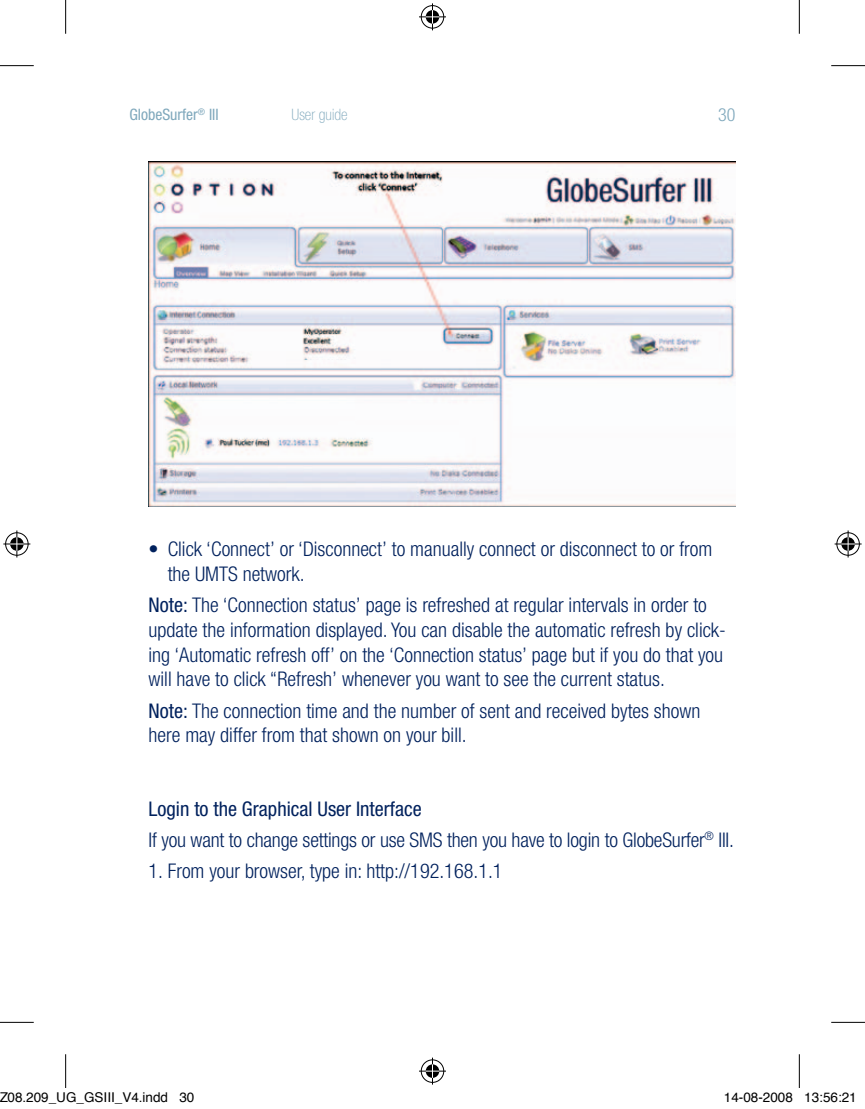
<style>
.page{position:relative;width:865px;height:1109px;background:#fff}
.page>*{position:absolute;margin:0;border:0;box-sizing:border-box;transform-origin:0 0}
.t1{font:300 condensed 20.25px/24.8px "Helvetica Neue";color:#00215d}
.t2{font:300 condensed 18px "Helvetica Neue";color:#7fa8bc}
.t3{font:condensed 15.75px "Helvetica Neue";color:#7fa8bc}
.t4{font:100 condensed 15.75px "Helvetica Neue";color:#7fa8bc}
.t5{font:13.5px "Helvetica";color:#000}
.s1{font-weight:400}
</style>
<div class="page">
<img style="left:149px;top:161px;width:586px;height:346px">
<hr style="left:0;top:65px;width:34px;height:1px;background:#000">
<hr style="left:831px;top:65px;width:34px;height:1px;background:#000">
<hr style="left:0;top:1022px;width:34px;height:1px;background:#000">
<hr style="left:831px;top:1022px;width:34px;height:1px;background:#000">
<hr style="left:65px;top:0;width:1px;height:34px;background:#000">
<hr style="left:65px;top:1054px;width:1px;height:34px;background:#000">
<hr style="left:799px;top:0;width:1px;height:34px;background:#000">
<hr style="left:799px;top:1054px;width:1px;height:34px;background:#000">
<svg style="left:419px;top:3px;width:27px;height:27px"></svg>
<svg style="left:419px;top:1058px;width:27px;height:27px"></svg>
<svg style="left:3px;top:530px;width:27px;height:27px"></svg>
<svg style="left:834px;top:530px;width:27px;height:27px"></svg>
<p class="t3" style="left:129px;top:105px;width:91px">GlobeSurfer<sup>®</sup> III</p>
<p class="t2" style="left:718px;top:104px;width:19px">30</p>
<p class="t4" style="left:291px;top:105px;width:57px">User guide</p>
<p class="t1" style="left:168px;top:537px;width:546px;text-indent:-19px">• Click ‘Connect’ or ‘Disconnect’ to manually connect or disconnect to or from the UMTS network.</p>
<p class="t1" style="left:149px;top:592px;width:579px"><span class="s1">Note:</span> The ‘Connection status’ page is refreshed at regular intervals in order to update the information displayed. You can disable the automatic refresh by click&shy;ing ‘Automatic refresh off’ on the ‘Connection status’ page but if you do that you will have to click ‘‘Refresh’ whenever you want to see the current status.</p>
<p class="t1" style="left:149px;top:698px;width:553px"><span class="s1">Note:</span> The connection time and the number of sent and received bytes shown here may differ from that shown on your bill.</p>
<p class="t1" style="left:149px;top:793px;width:587px;line-height:31.1px"><span class="s1">Login to the Graphical User Interface<br></span>If you want to change settings or use SMS then you have to login to GlobeSurfer<sup>®</sup> III.</p>
<p class="t1" style="left:149px;top:858px;width:355px">1. From your browser, type in: http://192.168.1.1</p>
<p class="t5" style="left:-1px;top:1087px;width:197px">Z08.209_UG_GSIII_V4.indd 30</p>
<p class="t5" style="left:724px;top:1087px;width:134px">14-08-2008 13:56:21</p>
</div>
